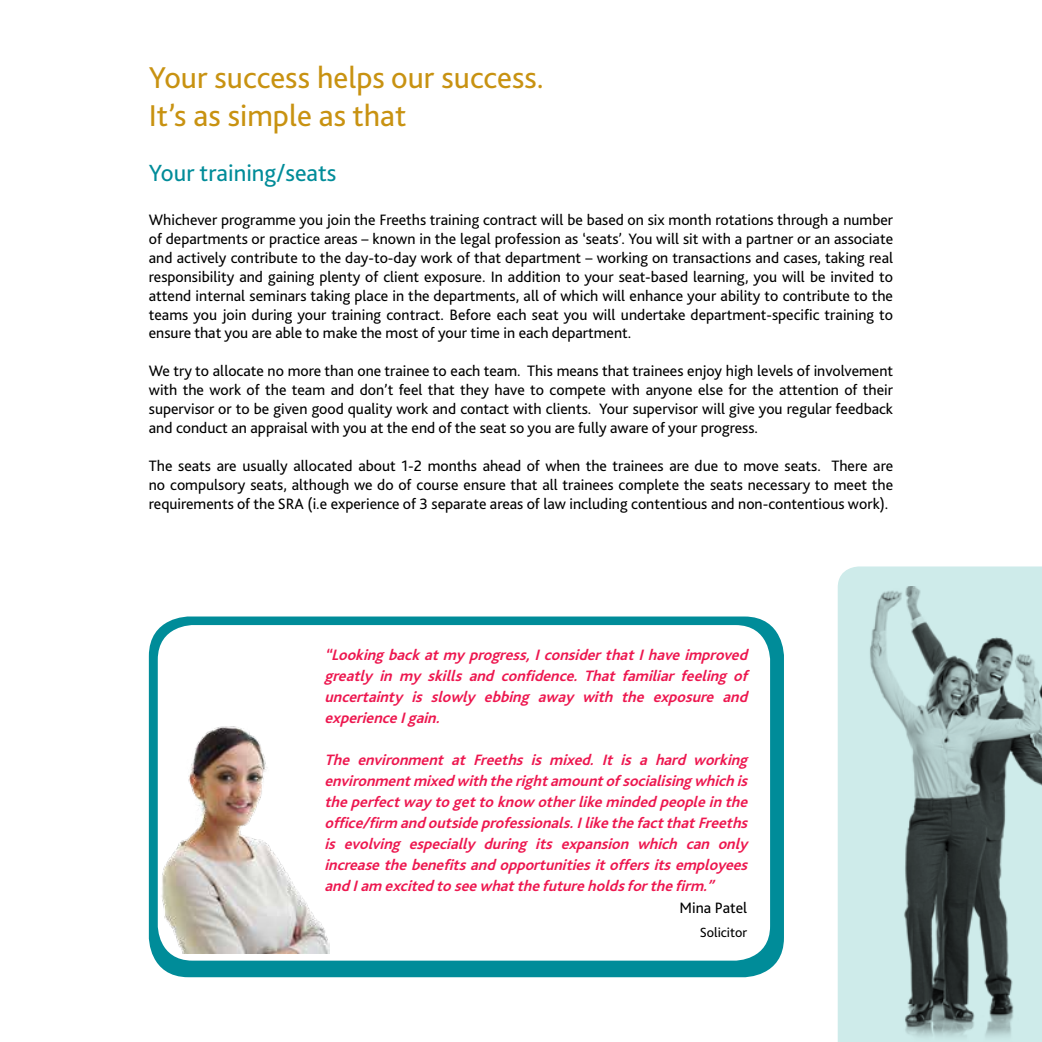
<style>
.page{position:relative;width:1042px;height:1042px;background:#fff}
.page>*{position:absolute;margin:0;border:0;box-sizing:border-box;transform-origin:0 0}
.t1{font:31.5px/37.8px "Bliss 2";color:#c89211}
.t2{font:24.5px "Bliss 2";color:#008c99}
.t3{font:15.75px/18.9px "Bliss 2";color:#000;text-align:justify}
.t4{font:italic 700 15.75px/21px "Bliss 2";color:#ed174f;text-align:justify}
.t5{font:14px "Bliss 2";color:#000}
</style>
<div class="page">
<div style="left:149px;top:616px;width:635px;height:361px;background:#008c99;border-radius:40px"></div>
<div style="left:158px;top:625px;width:612px;height:335px;background:#fff;border-radius:35px"></div>
<img style="left:158px;top:726px;width:172px;height:228px">
<svg style="left:838px;top:566px;width:204px;height:476px;background:#a0b6b5"></svg>
<h1 class="t1" style="left:149px;top:59px;width:396px">Your success helps our success.<br>It’s as simple as that</h1>
<h2 class="t2" style="left:149px;top:157px;width:189px">Your training/seats</h2>
<p class="t3" style="left:149px;top:210px;width:746px">Whichever programme you join the Freeths training contract will be based on six month rotations through a number of departments or practice areas – known in the legal profession as ‘seats’. You will sit with a partner or an associate and actively contribute to the day-to-day work of that department – working on transactions and cases, taking real responsibility and gaining plenty of client exposure. In addition to your seat-based learning, you will be invited to attend internal seminars taking place in the departments, all of which will enhance your ability to contribute to the teams you join during your training contract. Before each seat you will undertake department-specific training to ensure that you are able to make the most of your time in each department.</p>
<p class="t3" style="left:149px;top:361px;width:746px">We try to allocate no more than one trainee to each team. This means that trainees enjoy high levels of involvement with the work of the team and don’t feel that they have to compete with anyone else for the attention of their supervisor or to be given good quality work and contact with clients. Your supervisor will give you regular feedback and conduct an appraisal with you at the end of the seat so you are fully aware of your progress.</p>
<p class="t3" style="left:149px;top:456px;width:746px">The seats are usually allocated about 1-2 months ahead of when the trainees are due to move seats. There are no compulsory seats, although we do of course ensure that all trainees complete the seats necessary to meet the requirements of the SRA (i.e experience of 3 separate areas of law including contentious and non-contentious work).</p>
<p class="t4" style="left:324px;top:645px;width:429px">“Lookingbackatmy progress,IconsiderthatIhaveimproved greatly in my skills and confidence. That familiar feeling of uncertainty is slowly ebbing away with the exposure and experienceIgain.</p>
<p class="t4" style="left:324px;top:750px;width:429px;text-align:left">The environment at Freeths is mixed. It is a hard working environmentmixedwiththerightamountofsocialisingwhichis theperfectway togettoknow otherlikemindedpeopleinthe office/firm andoutsideprofessionals.IlikethefactthatFreeths is evolving especially during its expansion which can only increasethebenefitsandopportunitiesitoffersitsemployees andIam excitedtoseewhatthefutureholdsforthefirm.”</p>
<p class="t3" style="left:679px;top:898px;width:69px">Mina Patel</p>
<p class="t5" style="left:700px;top:923px;width:49px">Solicitor</p>
</div>
